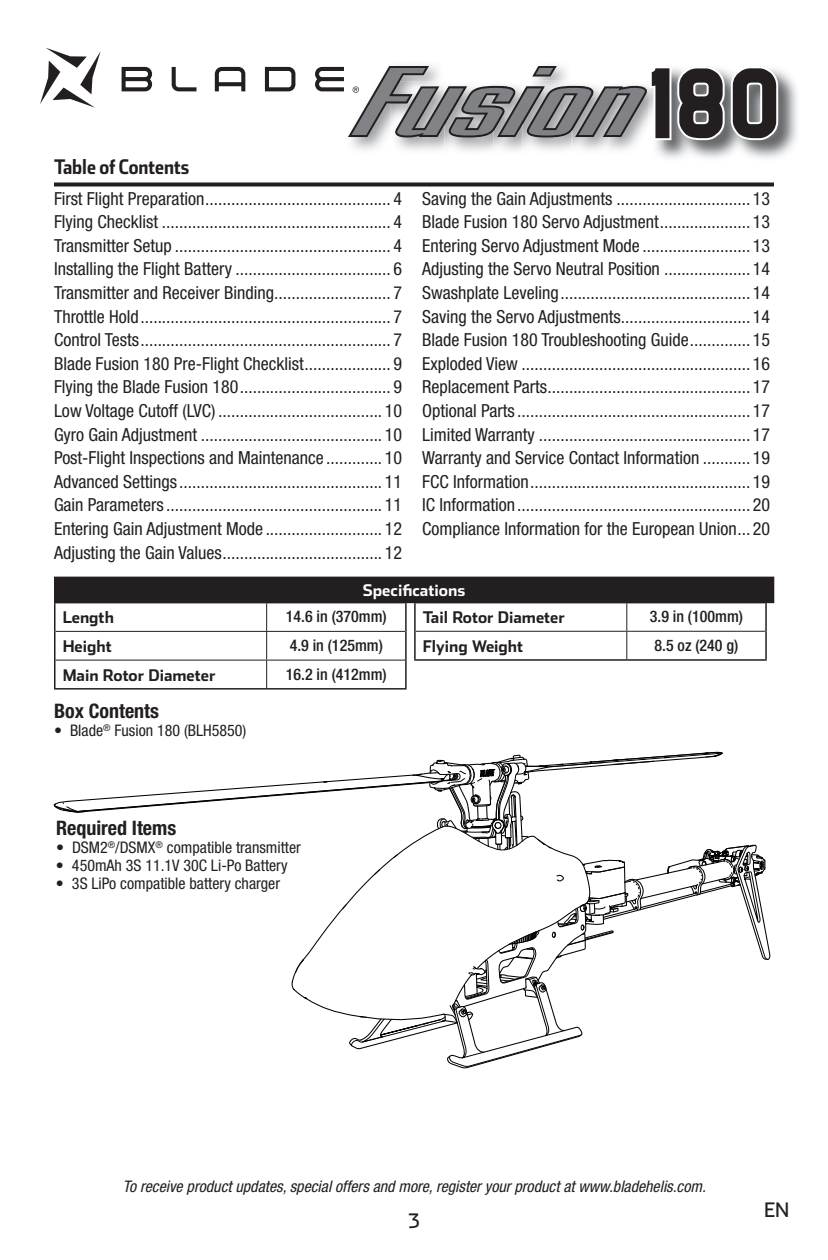
<style>
.page{position:relative;width:828px;height:1260px;background:#fff}
.page>*{position:absolute;margin:0;border:0;box-sizing:border-box;transform-origin:0 0}
.t1{font:100px "Lastwaerkblack";color:#231f20}
.t2{font:700 condensed 20px "Helvetica Neue LT Std";color:#231f20}
.t3{font:700 20px "Stainless Cond";color:#231f20}
.t4{font:20px "Stainless";color:#231f20}
.t5{font:condensed 18px/23.6px "Helvetica Neue LT Std";color:#231f20;text-align:justify}
.t6{font:condensed 16px "Helvetica Neue LT Std";color:#231f20}
.t7{font:italic condensed 16px "Helvetica Neue LT Std";color:#231f20}
.t8{font:500 condensed 16px "Helvetica Neue LT Std";color:#231f20}
.t9{font:700 16px "Stainless";color:#231f20}
.t10{font:700 16px "Stainless";color:#fff}
.s1{color:#fff}
</style>
<div class="page">
<svg style="left:54px;top:183px;width:720px;height:4px;background:#3e3a3b"></svg>
<hr style="left:55px;top:631px;width:350px;height:1px;background:#231f20">
<hr style="left:55px;top:660px;width:350px;height:1px;background:#231f20">
<svg style="left:266px;top:603px;width:1px;height:85px"></svg>
<hr style="left:54px;top:603px;width:2px;height:28px;background:#231f20">
<hr style="left:405px;top:603px;width:2px;height:28px;background:#231f20">
<hr style="left:54px;top:631px;width:2px;height:29px;background:#231f20">
<hr style="left:405px;top:631px;width:2px;height:29px;background:#231f20">
<hr style="left:54px;top:660px;width:2px;height:28px;background:#231f20">
<hr style="left:405px;top:660px;width:2px;height:28px;background:#231f20">
<hr style="left:54px;top:688px;width:353px;height:2px;background:#231f20">
<hr style="left:414px;top:603px;width:2px;height:28px;background:#231f20">
<hr style="left:765px;top:603px;width:2px;height:28px;background:#231f20">
<hr style="left:414px;top:631px;width:2px;height:28px;background:#231f20">
<hr style="left:765px;top:631px;width:2px;height:28px;background:#231f20">
<hr style="left:414px;top:659px;width:353px;height:2px;background:#231f20">
<hr style="left:416px;top:631px;width:349px;height:1px;background:#231f20">
<svg style="left:626px;top:603px;width:1px;height:56px"></svg>
<div style="left:55px;top:578px;width:718px;height:24px;background:#231f20"></div>
<div style="left:54px;top:577px;width:720px;height:26px;border:2px solid #231f20"></div>
<svg style="left:53px;top:751px;width:718px;height:318px"></svg>
<img style="left:393px;top:139px;width:101px;height:14px">
<img style="left:444px;top:139px;width:39px;height:14px">
<img style="left:494px;top:65px;width:78px;height:86px">
<img style="left:649px;top:68px;width:148px;height:90px">
<svg style="left:40px;top:48px;width:61px;height:60px"></svg>
<svg style="left:122px;top:67px;width:30px;height:24px"></svg>
<svg style="left:172px;top:67px;width:25px;height:24px"></svg>
<svg style="left:215px;top:67px;width:30px;height:24px"></svg>
<svg style="left:265px;top:67px;width:30px;height:24px"></svg>
<svg style="left:315px;top:66px;width:334px;height:73px"></svg>
<p class="t3" style="left:54px;top:159px;width:137px">Table of Contents</p>
<h1 class="t1" style="left:647px;top:48px;width:135px"><span class="s1">1</span>80</h1>
<p class="t5" style="left:54px;top:188px;width:350px">First Flight Preparation ........................................... 4<br>Flying Checklist ..................................................... 4<br>Transmitter Setup .................................................. 4<br>Installing the Flight Battery .................................... 6<br>Transmitter and Receiver Binding ........................... 7<br>Throttle Hold .......................................................... 7<br>Control Tests .......................................................... 7<br>Blade Fusion 180 Pre-Flight Checklist .................... 9<br>Flying the Blade Fusion 180 ................................... 9<br>Low Voltage Cutoff (LVC) ...................................... 10<br>Gyro Gain Adjustment .......................................... 10<br>Post-Flight Inspections and Maintenance ............. 10<br>Advanced Settings ............................................... 11<br>Gain Parameters .................................................. 11<br>Entering Gain Adjustment Mode ........................... 12<br>Adjusting the Gain Values ..................................... 12</p>
<p class="t5" style="left:422px;top:188px;width:350px">Saving the Gain Adjustments ............................... 13<br>Blade Fusion 180 Servo Adjustment ..................... 13<br>Entering Servo Adjustment Mode ......................... 13<br>Adjusting the Servo Neutral Position .................... 14<br>Swashplate Leveling ............................................ 14<br>Saving the Servo Adjustments .............................. 14<br>Blade Fusion 180 Troubleshooting Guide .............. 15<br>Exploded View ..................................................... 16<br>Replacement Parts ............................................... 17<br>Optional Parts ...................................................... 17<br>Limited Warranty ................................................. 17<br>Warranty and Service Contact Information ........... 19<br>FCC Information ................................................... 19<br>IC Information ...................................................... 20<br>Compliance Information for the European Union ... 20</p>
<p class="t10" style="left:363px;top:584px;width:104px">Specifications</p>
<p class="t9" style="left:63px;top:611px;width:53px">Length</p>
<p class="t8" style="left:286px;top:610px;width:102px">14.6 in (370mm)</p>
<p class="t9" style="left:63px;top:640px;width:51px">Height</p>
<p class="t8" style="left:290px;top:639px;width:95px">4.9 in (125mm)</p>
<p class="t9" style="left:63px;top:669px;width:154px">Main Rotor Diameter</p>
<p class="t8" style="left:286px;top:668px;width:102px">16.2 in (412mm)</p>
<p class="t2" style="left:54px;top:704px;width:107px">Box Contents</p>
<p class="t6" style="left:54px;top:725px;width:194px">• Blade<sup>®</sup> Fusion 180 (BLH5850)</p>
<p class="t2" style="left:56px;top:821px;width:122px">Required Items</p>
<p class="t6" style="left:56px;top:842px;width:246px">• DSM2<sup>®</sup>/DSMX<sup>®</sup> compatible transmitter</p>
<p class="t6" style="left:56px;top:860px;width:233px">• 450mAh 3S 11.1V 30C Li-Po Battery</p>
<p class="t6" style="left:56px;top:878px;width:226px">• 3S LiPo compatible battery charger</p>
<p class="t9" style="left:423px;top:611px;width:144px">Tail Rotor Diameter</p>
<p class="t8" style="left:650px;top:610px;width:95px">3.9 in (100mm)</p>
<p class="t9" style="left:423px;top:640px;width:102px">Flying Weight</p>
<p class="t8" style="left:655px;top:639px;width:85px">8.5 oz (240 g)</p>
<p class="t7" style="left:123px;top:1181px;width:584px">To receive product updates, special offers and more, register your product at www.bladehelis.com.</p>
<p class="t4" style="left:408px;top:1213px;width:13px">3</p>
<p class="t4" style="left:764px;top:1202px;width:27px">EN</p>
</div>
